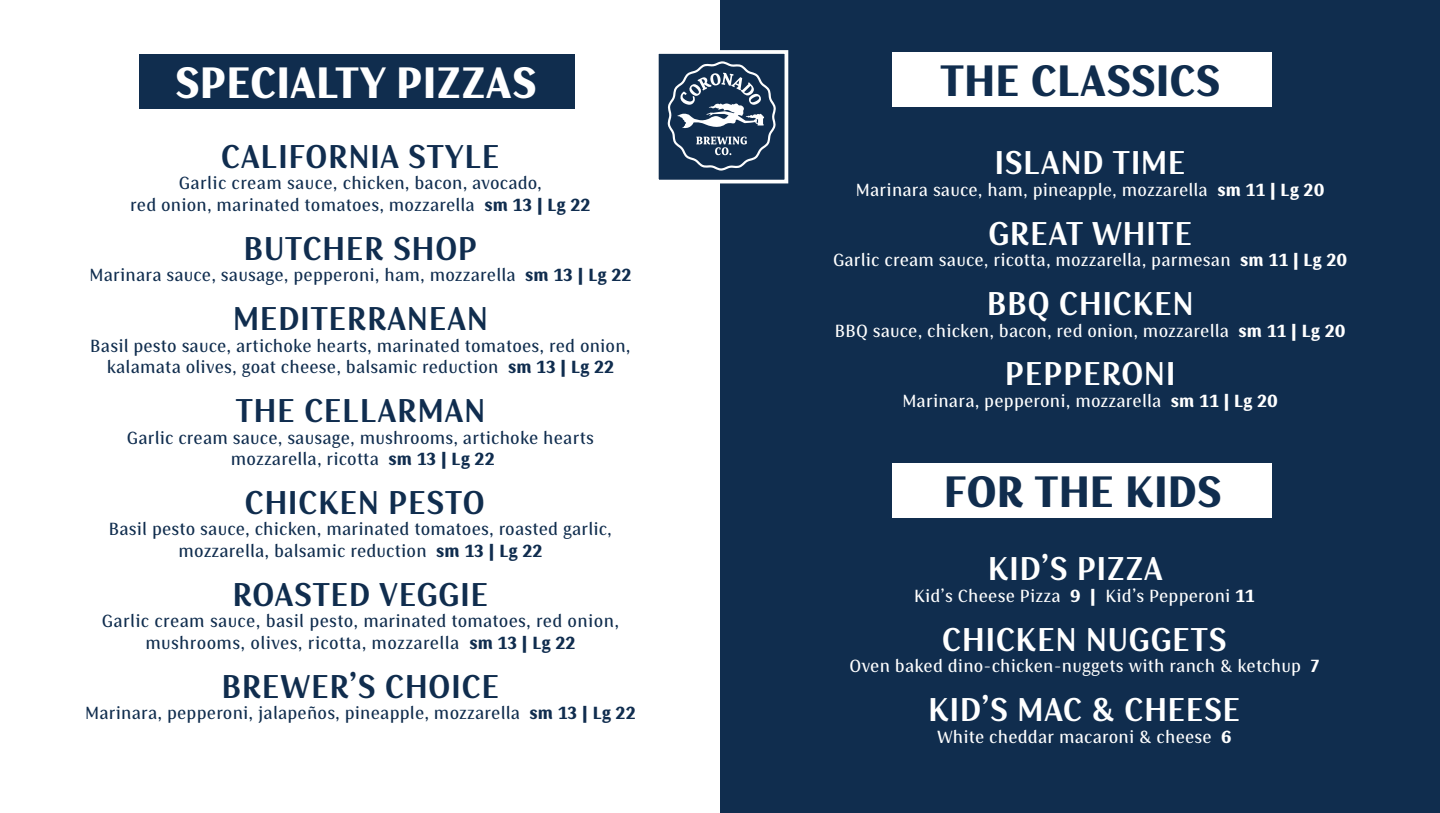
<style>
.page{position:relative;width:1440px;height:813px;background:#fff}
.page>*{position:absolute;margin:0;border:0;box-sizing:border-box;transform-origin:0 0}
.t1{font:900 45px "Saya Semi Sans FY";color:#102d4e}
.t2{font:900 45px "Saya Semi Sans FY";color:#fff}
.t3{font:700 33.75px "Saya Semi Sans FY";letter-spacing:.01em;color:#fff}
.t4{font:700 33.75px "Saya Semi Sans FY";letter-spacing:.01em;color:#102d4e}
.t5{font:700 33.75px "Saya Semi Sans FY";letter-spacing:.01em;color:#102d4f}
.t6{font:500 18px/21.6px "Saya Semi Sans FY";letter-spacing:.01em;color:#102d4e;text-align:center}
.t7{font:500 18px "Saya Semi Sans FY";letter-spacing:.01em;color:#fff}
.t8{font:500 18px/21.6px "Saya Semi Sans FY";letter-spacing:.01em;color:#102d4f;text-align:center}
.s1{font-weight:900}
.s2{font-weight:900;color:#102d4f}
</style>
<div class="page">
<div style="left:720px;top:0;width:720px;height:813px;background:#102d4e"></div>
<div style="left:139px;top:54px;width:436px;height:55px;background:#102d4e"></div>
<div style="left:655px;top:50px;width:133px;height:133px;background:#102d4e;border:4px solid #fff"></div>
<svg style="left:668px;top:61px;width:108px;height:110px"></svg>
<div style="left:892px;top:52px;width:380px;height:54px;background:#fff"></div>
<div style="left:892px;top:463px;width:380px;height:55px;background:#fff"></div>
<h1 class="t2" style="left:175px;top:54px;width:363px">SPECIALTY PIZZAS</h1>
<h2 class="t5" style="left:221px;top:135px;width:281px">CALIFORNIA STYLE</h2>
<p class="t8" style="left:130px;top:172px;width:462px">Garlic cream sauce, chicken, bacon, avocado,<br>red onion, marinated tomatoes, mozzarella <span class="s1">sm 13 | Lg 22</span></p>
<h2 class="t5" style="left:243px;top:227px;width:236px">BUTCHER SHOP</h2>
<p class="t8" style="left:89px;top:264px;width:543px">Marinara sauce, sausage, pepperoni, ham, mozzarella <span class="s1">sm 13 | Lg 22</span></p>
<h2 class="t4" style="left:233px;top:297px;width:257px">MEDITERRANEAN</h2>
<p class="t6" style="left:90px;top:334px;width:542px">Basil pesto sauce, artichoke hearts, marinated tomatoes, red onion, kalamata olives, goat cheese, balsamic reduction <span class="s2">sm 13 | Lg 22</span></p>
<h2 class="t5" style="left:235px;top:389px;width:252px">THE CELLARMAN</h2>
<p class="t8" style="left:127px;top:426px;width:468px">Garlic cream sauce, sausage, mushrooms, artichoke hearts mozzarella, ricotta <span class="s1">sm 13 | Lg 22</span></p>
<h2 class="t4" style="left:244px;top:481px;width:242px">CHICKEN PESTO</h2>
<p class="t6" style="left:109px;top:518px;width:505px">Basil pesto sauce, chicken, marinated tomatoes, roasted garlic, mozzarella, balsamic reduction <span class="s2">sm 13 | Lg 22</span></p>
<h2 class="t4" style="left:232px;top:573px;width:257px">ROASTED VEGGIE</h2>
<p class="t6" style="left:102px;top:610px;width:519px">Garlic cream sauce, basil pesto, marinated tomatoes, red onion, mushrooms, olives, ricotta, mozzarella <span class="s2">sm 13 | Lg 22</span></p>
<h2 class="t4" style="left:221px;top:665px;width:279px">BREWER’S CHOICE</h2>
<p class="t6" style="left:85px;top:702px;width:552px">Marinara, pepperoni, jalapeños, pineapple, mozzarella <span class="s2">sm 13 | Lg 22</span></p>
<h1 class="t1" style="left:940px;top:51px;width:282px">THE CLASSICS</h1>
<h2 class="t3" style="left:994px;top:142px;width:193px">ISLAND TIME</h2>
<p class="t7" style="left:856px;top:179px;width:470px">Marinara sauce, ham, pineapple, mozzarella <span class="s1">sm 11 | Lg 20</span></p>
<h2 class="t3" style="left:988px;top:212px;width:206px">GREAT WHITE</h2>
<p class="t7" style="left:833px;top:249px;width:516px">Garlic cream sauce, ricotta, mozzarella, parmesan <span class="s1">sm 11 | Lg 20</span></p>
<h2 class="t3" style="left:987px;top:282px;width:209px">BBQ CHICKEN</h2>
<p class="t7" style="left:835px;top:319px;width:512px">BBQ sauce, chicken, bacon, red onion, mozzarella <span class="s1">sm 11 | Lg 20</span></p>
<h2 class="t3" style="left:1005px;top:353px;width:172px">PEPPERONI</h2>
<p class="t7" style="left:902px;top:390px;width:377px">Marinara, pepperoni, mozzarella <span class="s1">sm 11 | Lg 20</span></p>
<h1 class="t1" style="left:944px;top:463px;width:279px">FOR THE KIDS</h1>
<h2 class="t3" style="left:988px;top:547px;width:177px">KID’S PIZZA</h2>
<p class="t7" style="left:914px;top:585px;width:342px">Kid’s Cheese Pizza <span class="s1">9 |</span> Kid’s Pepperoni <span class="s1">11</span></p>
<h2 class="t3" style="left:942px;top:618px;width:286px">CHICKEN NUGGETS</h2>
<p class="t7" style="left:849px;top:655px;width:471px">Oven baked dino-chicken-nuggets with ranch &amp; ketchup <span class="s1">7</span></p>
<h2 class="t3" style="left:928px;top:688px;width:314px">KID’S MAC &amp; CHEESE</h2>
<p class="t7" style="left:937px;top:725px;width:296px">White cheddar macaroni &amp; cheese <span class="s1">6</span></p>
</div>
